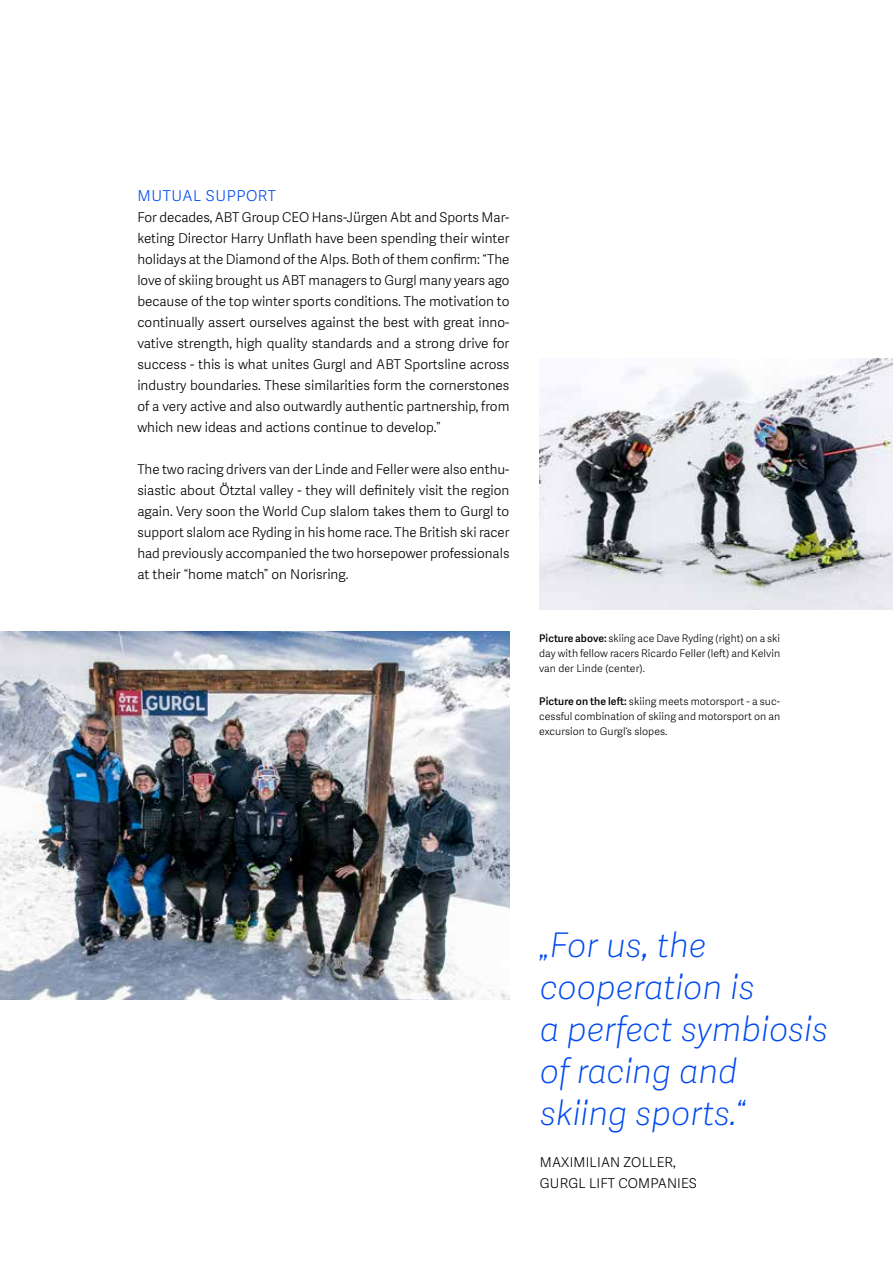
<style>
.page{position:relative;width:893px;height:1263px;background:#fff}
.page>*{position:absolute;margin:0;border:0;box-sizing:border-box;transform-origin:0 0}
.t1{font:italic 100 33.9px/42px "Adelle Sans Gurgl";color:#004af0}
.t2{font:300 15px "Adelle Sans Gurgl";letter-spacing:.04em;color:#004af0}
.t3{font:300 13.5px/21px "Adelle Sans Gurgl";color:#000;text-align:justify}
.t4{font:300 10.5px/15px "Adelle Sans Gurgl";letter-spacing:.005em;color:#000;text-align:justify}
.s1{font-weight:600}
</style>
<div class="page">
<img style="left:540px;top:359px;width:353px;height:251px">
<img style="left:0;top:632px;width:509px;height:368px">
<p class="t2" style="left:137px;top:187px;width:140px">MUTUAL SUPPORT</p>
<p class="t3" style="left:137px;top:207px;width:374px">For decades, ABT Group CEO Hans-Jürgen Abt and Sports Mar&shy;keting Director Harry Unflath have been spending their winter holidays at the Diamond of the Alps. Both of them confirm: “The love of skiing brought us ABT managers to Gurgl many years ago because of the top winter sports conditions. The motivation to continually assert ourselves against the best with great inno&shy;vative strength, high quality standards and a strong drive for success - this is what unites Gurgl and ABT Sportsline across industry boundaries. These similarities form the cornerstones of a very active and also outwardly authentic partnership, from which new ideas and actions continue to develop.”</p>
<p class="t3" style="left:137px;top:459px;width:374px">The two racing drivers van der Linde and Feller were also enthu&shy;siastic about Ötztal valley - they will definitely visit the region again. Very soon the World Cup slalom takes them to Gurgl to support slalom ace Ryding in his home race. The British ski racer had previously accompanied the two horsepower professionals at their “home match” on Norisring.</p>
<p class="t4" style="left:539px;top:631px;width:242px"><span class="s1">Picture above:</span> skiing ace Dave Ryding (right) on a ski day with fellow racers Ricardo Feller (left) and Kelvin van der Linde (center).</p>
<p class="t4" style="left:539px;top:694px;width:242px"><span class="s1">Picture on the left:</span> skiing meets motorsport - a suc&shy;cessful combination of skiing and motorsport on an excursion to Gurgl‘s slopes.</p>
<h1 class="t1" style="left:540px;top:925px;width:290px">„For us, the cooperation is<br>a perfect symbiosis of racing and skiing sports.“</h1>
<p class="t3" style="left:540px;top:1152px;width:158px">MAXIMILIAN ZOLLER,<br>GURGL LIFT COMPANIES</p>
</div>
